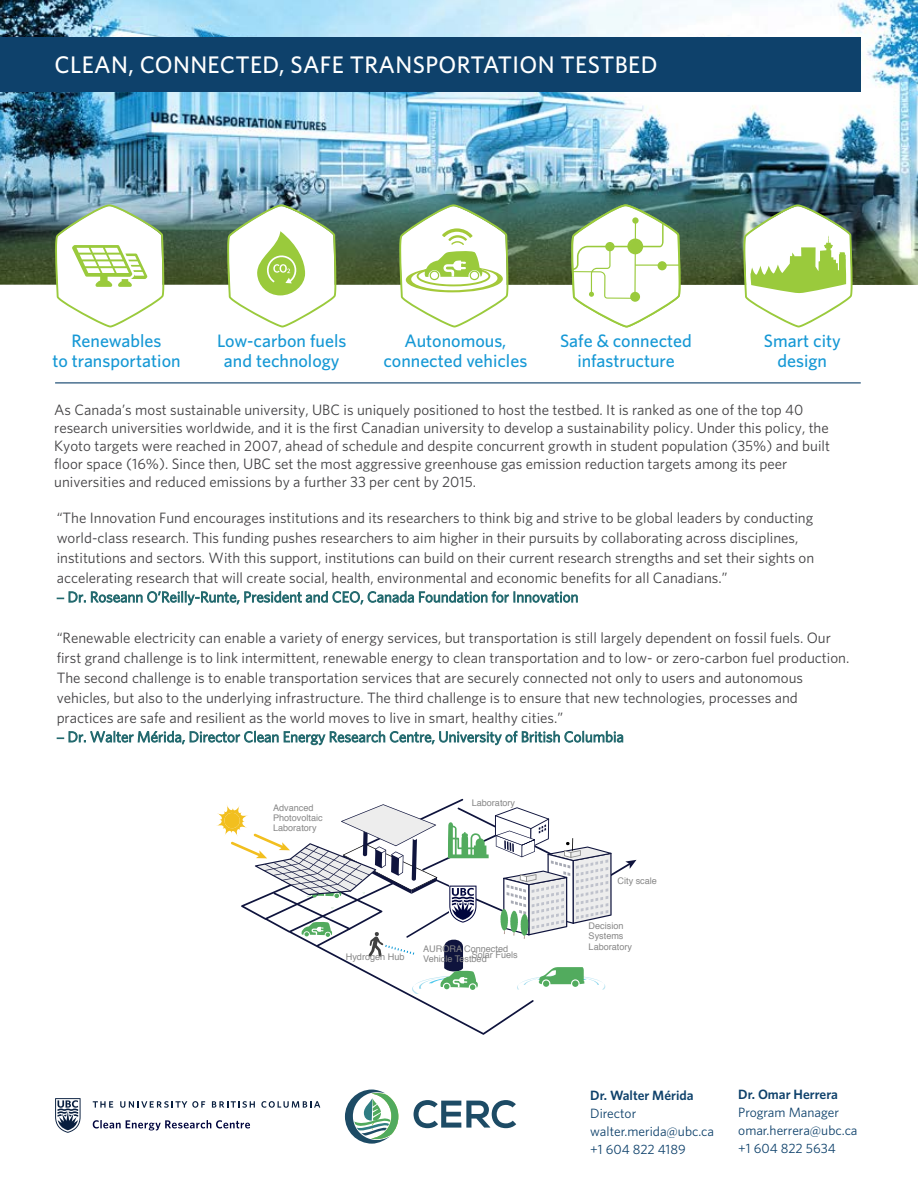
<style>
.page{position:relative;width:918px;height:1188px;background:#fff}
.page>*{position:absolute;margin:0;border:0;box-sizing:border-box;transform-origin:0 0}
.t1{font:500 24px "Whitney";letter-spacing:.015em;color:#fff}
.t2{font:500 18px/19.5px "Whitney";color:#1598d5;text-align:center}
.t3{font:15px/19.8px "Whitney";color:#414042}
.t4{font:13.5px/18px "Whitney";color:#0e416b}
.t5{font:600 13.5px "Whitney";color:#0e416b}
.t6{font:9.15px/10.1px "Helvetica";color:#878787}
.s1{font-family:"Koz Min Pr 6 N";color:#246a6f}
.s2{color:#246a6f}
</style>
<div class="page">
<svg style="left:216px;top:798px;width:420px;height:237px"></svg>
<img style="left:0;top:0;width:918px;height:285px">
<div style="left:0;top:38px;width:861px;height:54px;background:#0e416b"></div>
<svg style="left:399px;top:204px;width:110px;height:123px"></svg>
<svg style="left:227px;top:204px;width:109px;height:123px"></svg>
<svg style="left:55px;top:204px;width:109px;height:123px"></svg>
<svg style="left:743px;top:204px;width:110px;height:123px"></svg>
<svg style="left:571px;top:204px;width:110px;height:123px"></svg>
<div style="left:605px;top:242px;width:10px;height:9px;background:#9aca3c;border-radius:50%"></div>
<svg style="left:632px;top:217px;width:7px;height:7px"></svg>
<hr style="left:55px;top:382px;width:806px;height:1px;background:#0e416b">
<svg style="left:55px;top:1098px;width:26px;height:35px"></svg>
<svg style="left:93px;top:1101px;width:20px;height:7px"></svg>
<svg style="left:120px;top:1101px;width:85px;height:7px"></svg>
<svg style="left:212px;top:1101px;width:43px;height:7px"></svg>
<svg style="left:261px;top:1101px;width:59px;height:7px"></svg>
<svg style="left:93px;top:1120px;width:157px;height:10px"></svg>
<svg style="left:413px;top:1100px;width:103px;height:28px"></svg>
<svg style="left:345px;top:1090px;width:53px;height:54px"></svg>
<h1 class="t1" style="left:54px;top:49px;width:605px">CLEAN, CONNECTED, SAFE TRANSPORTATION TESTBED</h1>
<p class="t2" style="left:52px;top:331px;width:130px">Renewables<br>to transportation</p>
<p class="t2" style="left:217px;top:331px;width:131px">Low-carbon fuels and technology</p>
<p class="t2" style="left:384px;top:331px;width:145px">Autonomous, connected vehicles</p>
<p class="t2" style="left:560px;top:331px;width:133px">Safe &amp; connected infastructure</p>
<p class="t2" style="left:764px;top:331px;width:78px">Smart city design</p>
<p class="t3" style="left:54px;top:400px;width:777px;line-height:18px">As Canada’s most sustainable university, UBC is uniquely positioned to host the testbed. It is ranked as one of the top 40 research universities worldwide, and it is the first Canadian university to develop a sustainability policy. Under this policy, the Kyoto targets were reached in 2007, ahead of schedule and despite concurrent growth in student population (35%) and built floor space (16%). Since then, UBC set the most aggressive greenhouse gas emission reduction targets among its peer universities and reduced emissions by a further 33 per cent by 2015.</p>
<p class="t3" style="left:57px;top:508px;width:759px">“The Innovation Fund encourages institutions and its researchers to think big and strive to be global leaders by conducting world-class research. This funding pushes researchers to aim higher in their pursuits by collaborating across disciplines, institutions and sectors. With this support, institutions can build on their current research strengths and set their sights on accelerating research that will create social, health, environmental and economic benefits for all Canadians.”<br><span class="s1">‒</span> <span class="s2">Dr. Roseann O’Reilly-Runte, President and CEO, Canada Foundation for Innovation</span></p>
<p class="t3" style="left:57px;top:627px;width:794px">“Renewable electricity can enable a variety of energy services, but transportation is still largely dependent on fossil fuels. Our first grand challenge is to link intermittent, renewable energy to clean transportation and to low- or zero-carbon fuel production.<br>The second challenge is to enable transportation services that are securely connected not only to users and autonomous vehicles, but also to the underlying infrastructure. The third challenge is to ensure that new technologies, processes and practices are safe and resilient as the world moves to live in smart, healthy cities.”<br><span class="s1">‒</span> <span class="s2">Dr. Walter Mérida, Director Clean Energy Research Centre, University of British Columbia</span></p>
<p class="t6" style="left:273px;top:803px;width:51px">Advanced<br>Photovoltaic<br>Laboratory</p>
<p class="t6" style="left:472px;top:798px;width:45px">Laboratory</p>
<p class="t6" style="left:346px;top:952px;width:60px">Hydrogen Hub</p>
<p class="t6" style="left:423px;top:944px;width:87px">AURORA Connected<br>Vehicle Testbed</p>
<p class="t6" style="left:472px;top:950px;width:48px">Solar Fuels</p>
<p class="t6" style="left:618px;top:876px;width:41px">City scale</p>
<p class="t6" style="left:589px;top:922px;width:45px">Decision<br>Systems<br>Laboratory</p>
<p class="t5" style="left:590px;top:1087px;width:105px">Dr. Walter Mérida</p>
<p class="t4" style="left:590px;top:1104px;width:125px">Director walter.merida@ubc.ca +1 604 822 4189</p>
<p class="t5" style="left:738px;top:1085px;width:101px">Dr. Omar Herrera</p>
<p class="t4" style="left:738px;top:1103px;width:121px">Program Manager omar.herrera@ubc.ca +1 604 822 5634</p>
</div>
